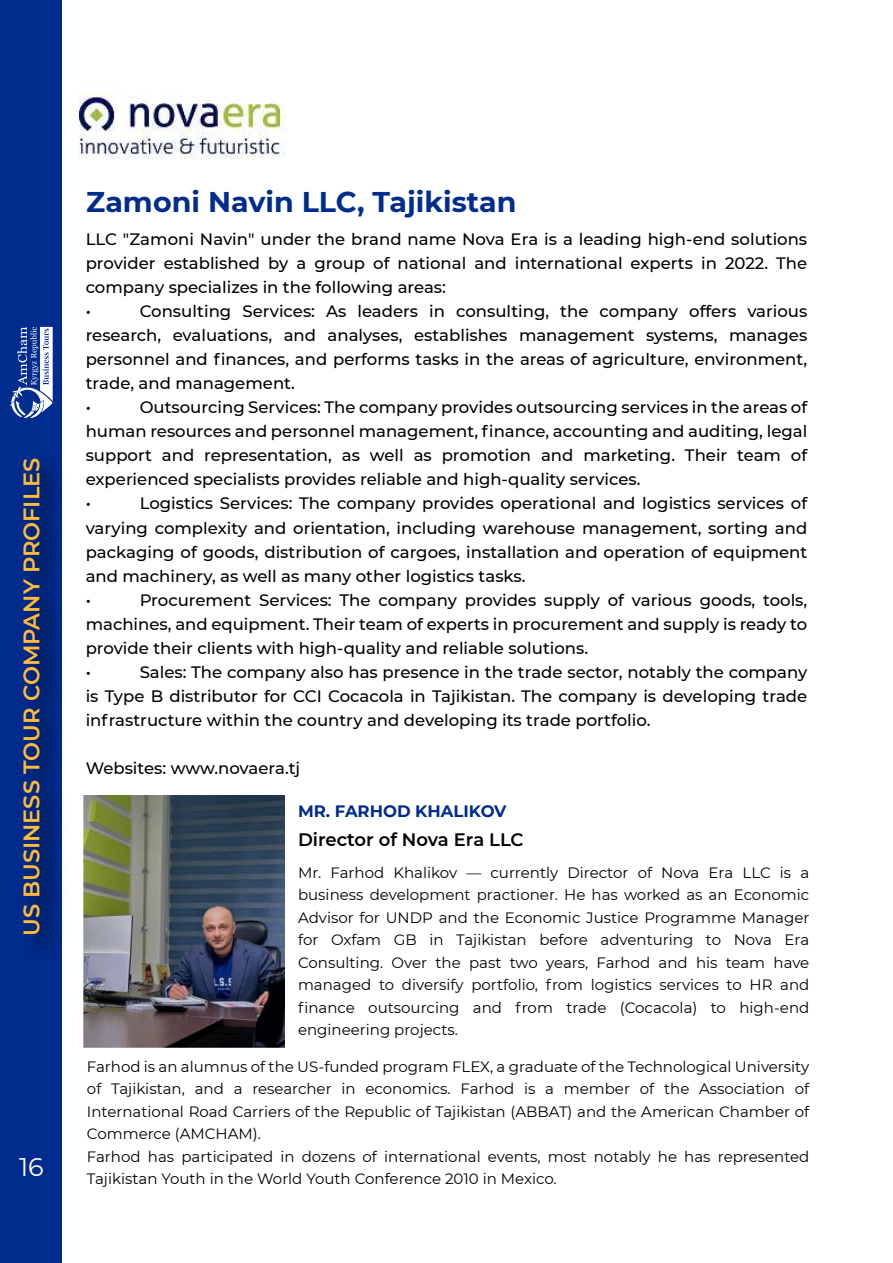
<style>
.page{position:relative;width:893px;height:1263px;background:#fff}
.page>*{position:absolute;margin:0;border:0;box-sizing:border-box;transform-origin:0 0}
.t1{font:700 28.5px "Montserrat";color:#002c8d}
.t2{font:25.5px "Montserrat";color:#fff}
.t3{font:600 22.5px "Montserrat";color:#ffbb39}
.t4{font:600 18px "Montserrat";color:#000}
.t5{font:500 16.5px/24px "Montserrat";color:#000}
.t6{font:700 16.5px "Montserrat";color:#002c8d}
.t7{font:15px/22.5px "Montserrat";color:#000;text-align:justify}
</style>
<div class="page">
<div style="left:0;top:0;width:61px;height:1263px;background:#002c8d"></div>
<svg style="left:10px;top:327px;width:43px;height:91px"></svg>
<img style="left:27px;top:445px;width:35px;height:524px">
<img style="left:73px;top:93px;width:214px;height:67px">
<img style="left:84px;top:796px;width:201px;height:251px">
<h3 class="t3" style="left:15px;top:936px;width:480px;rotate:-90deg">US BUSINESS TOUR COMPANY PROFILES</h3>
<h2 class="t2" style="left:19px;top:1149px;width:26px">16</h2>
<h1 class="t1" style="left:86px;top:181px;width:432px">Zamoni Navin LLC, Tajikistan</h1>
<p class="t5" style="left:86px;top:227px;width:723px">LLC "Zamoni Navin" under the brand name Nova Era is a leading high-end solutions provider established by a group of national and international experts in 2022. The company specializes in the following areas:<br>•</p>
<p class="t5" style="left:86px;top:299px;width:723px;text-indent:54px">Consulting Services: As leaders in consulting, the company offers various research, evaluations, and analyses, establishes management systems, manages personnel and finances, and performs tasks in the areas of agriculture, environment, trade, and management.<br>•</p>
<p class="t5" style="left:86px;top:395px;width:723px;text-indent:54px">Outsourcing Services: The company provides outsourcing services in the areas of human resources and personnel management, finance, accounting and auditing, legal support and representation, as well as promotion and marketing. Their team of experienced specialists provides reliable and high-quality services.<br>•</p>
<p class="t5" style="left:86px;top:491px;width:723px;text-indent:54px">Logistics Services: The company provides operational and logistics services of varying complexity and orientation, including warehouse management, sorting and packaging of goods, distribution of cargoes, installation and operation of equipment and machinery, as well as many other logistics tasks.<br>•</p>
<p class="t5" style="left:86px;top:587px;width:723px;text-indent:54px">Procurement Services: The company provides supply of various goods, tools, machines, and equipment. Their team of experts in procurement and supply is ready to provide their clients with high-quality and reliable solutions.<br>•</p>
<p class="t5" style="left:86px;top:659px;width:723px;text-align:justify;text-indent:54px">Sales: The company also has presence in the trade sector, notably the company is Type B distributor for CCI Cocacola in Tajikistan. The company is developing trade infrastructure within the country and developing its trade portfolio.</p>
<p class="t5" style="left:86px;top:755px;width:216px">Websites: www.novaera.tj</p>
<p class="t6" style="left:298px;top:799px;width:210px">MR. FARHOD KHALIKOV</p>
<p class="t4" style="left:298px;top:827px;width:227px">Director of Nova Era LLC</p>
<p class="t7" style="left:298px;top:861px;width:513px">Mr. Farhod Khalikov — currently Director of Nova Era LLC is a business development practioner. He has worked as an Economic Advisor for UNDP and the Economic Justice Programme Manager for Oxfam GB in Tajikistan before adventuring to Nova Era Consulting. Over the past two years, Farhod and his team have managed to diversify portfolio, from logistics services to HR and finance outsourcing and from trade (Cocacola) to high-end engineering projects.</p>
<p class="t7" style="left:87px;top:1054px;width:724px;text-align:left">Farhod is an alumnus of the US-funded program FLEX, a graduate of the Technological University of Tajikistan, and a researcher in economics. Farhod is a member of the Association of International Road Carriers of the Republic of Tajikistan (ABBAT) and the American Chamber of Commerce (AMCHAM).<br>Farhod has participated in dozens of international events, most notably he has represented Tajikistan Youth in the World Youth Conference 2010 in Mexico.</p>
</div>
